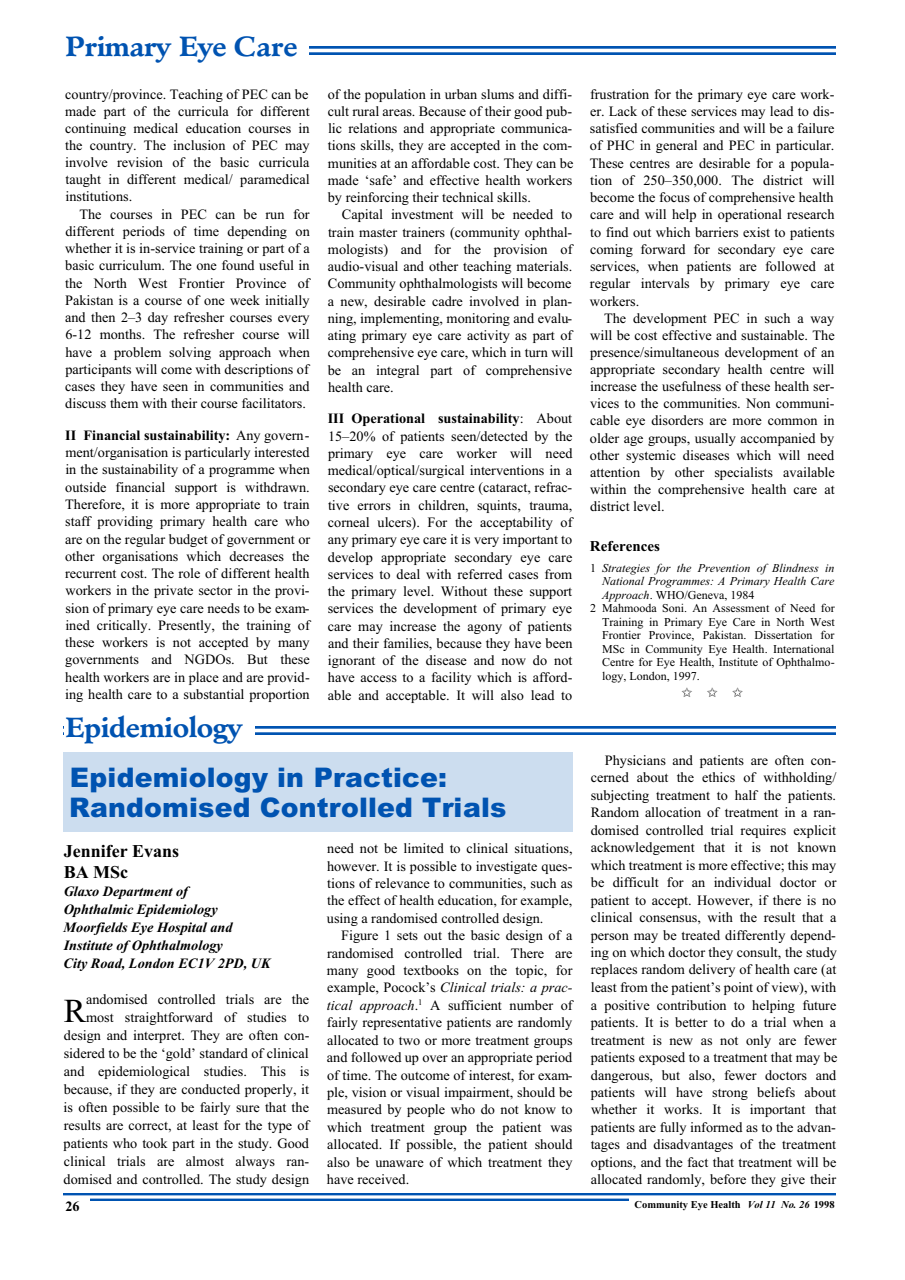
<style>
.page{position:relative;width:905px;height:1280px;background:#fff}
.page>*{position:absolute;margin:0;border:0;box-sizing:border-box;transform-origin:0 0}
.t1{font:33.6px "Times";color:#000}
.t2{font:900 27px/30px "Arial";letter-spacing:.005em;color:#0053b1}
.t3{font:700 27px "Minister";letter-spacing:-.015em;color:#0053b1}
.t4{font:700 18px/21.8px "Times New Roman";color:#000}
.t5{font:700 15px "Times New Roman";color:#000}
.t6{font:14.25px/17.2px "Times";color:#000;text-align:justify}
.t7{font:italic 700 14.25px/18px "Times New Roman";color:#000}
.t8{font:700 14.25px "Times New Roman";color:#000}
.t9{font:italic 14.25px "Times New Roman";color:#000}
.t10{font:13.5px "Zapf Dingbats";color:#000}
.t11{font:12px "Times";color:#000}
.t12{font:italic 12px/13.5px "Times New Roman";color:#000;text-align:right}
.t13{font:700 10.5px "Times New Roman";color:#000}
.s1{font-family:"Times";font-weight:400}
.s2{font-family:"Times";font-style:normal}
.s3{font-family:"Times New Roman";font-style:italic}
.s4{font-style:italic}
</style>
<div class="page">
<img style="left:64px;top:1193px;width:772px;height:7px">
<div style="left:64px;top:1197px;width:26px;height:22px;background:#fff"></div>
<div style="left:629px;top:1197px;width:207px;height:16px;background:#fff"></div>
<img style="left:309px;top:46px;width:527px;height:8px">
<img style="left:255px;top:727px;width:581px;height:7px">
<div style="left:64px;top:752px;width:508px;height:79px;background:#ccddef"></div>
<h2 class="t3" style="left:65px;top:36px;width:234px">Primary Eye Care</h2>
<p class="t6" style="left:65px;top:85px;width:246px">country/province. Teaching of PEC can be made part of the curricula for different continuing medical education courses in the country. The inclusion of PEC may involve revision of the basic curricula taught in different medical/ paramedical institutions.</p>
<p class="t6" style="left:65px;top:205px;width:246px;text-indent:14px">The courses in PEC can be run for different periods of time depending on whether it is in-service training or part of a basic curriculum. The one found useful in the North West Frontier Province of Pakistan is a course of one week initially and then 2–3 day refresher courses every 6-12 months. The refresher course will have a problem solving approach when participants will come with descriptions of cases they have seen in communities and discuss them with their course facilitators.</p>
<p class="t8" style="left:65px;top:427px;width:246px">II Financial sustainability: <span class="s1">Any govern-</span></p>
<p class="t6" style="left:65px;top:444px;width:247px">ment/organisation is particularly interested in the sustainability of a programme when outside financial support is withdrawn.<br>Therefore, it is more appropriate to train staff providing primary health care who are on the regular budget of government or other organisations which decreases the recurrent cost. The role of different health workers in the private sector in the provi&shy;sion of primary eye care needs to be exam&shy;ined critically. Presently, the training of these workers is not accepted by many governments and NGDOs. But these health workers are in place and are provid&shy;ing health care to a substantial proportion</p>
<h2 class="t3" style="left:65px;top:717px;width:178px">E p i d e m i o l o g y</h2>
<p class="t6" style="left:328px;top:85px;width:247px">of the population in urban slums and diffi&shy;cult rural areas. Because of their good pub&shy;lic relations and appropriate communica&shy;tions skills, they are accepted in the com&shy;munities at an affordable cost. They can be made ‘safe’ and effective health workers by reinforcing their technical skills.</p>
<p class="t6" style="left:328px;top:206px;width:247px;text-align:left;text-indent:14px">Capital investment will be needed to train master trainers (community ophthal&shy;mologists) and for the provision of audio-visual and other teaching materials.<br>Community ophthalmologists will become a new, desirable cadre involved in plan&shy;ning, implementing, monitoring and evalu&shy;ating primary eye care activity as part of comprehensive eye care, which in turn will be an integral part of comprehensive health care.</p>
<p class="t8" style="left:328px;top:411px;width:246px">III Operational sustainability<span class="s1">: About</span></p>
<p class="t6" style="left:328px;top:427px;width:246px">15–20% of patients seen/detected by the primary eye care worker will need medical/optical/surgical interventions in a secondary eye care centre (cataract, refrac&shy;tive errors in children, squints, trauma, corneal ulcers). For the acceptability of any primary eye care it is very important to develop appropriate secondary eye care services to deal with referred cases from the primary level. Without these support services the development of primary eye care may increase the agony of patients and their families, because they have been ignorant of the disease and now do not have access to a facility which is afford&shy;able and acceptable. It will also lead to</p>
<h2 class="t2" style="left:69px;top:761px;width:439px">Epidemiology in Practice:<br>Randomised Controlled Trials</h2>
<p class="t4" style="left:64px;top:840px;width:117px">Jennifer Evans<br>BA MSc</p>
<p class="t7" style="left:64px;top:882px;width:209px">Glaxo Department of<br>Ophthalmic Epidemiology<br>Moorfields Eye Hospital and<br>Institute of Ophthalmology<br>City Road, London EC1V 2PD, UK</p>
<h1 class="t1" style="left:64px;top:992px;width:24px">R</h1>
<p class="t6" style="left:64px;top:990px;width:247px;line-height:18px;text-align:right">andomised controlled trials are the most straightforward of studies to design and interpret. They are often con&shy;sidered to be the ‘gold’ standard of clinical and epidemiological studies. This is because, if they are conducted properly, it is often possible to be fairly sure that the results are correct, at least for the type of patients who took part in the study. Good clinical trials are almost always ran&shy;domised and controlled. The study design</p>
<p class="t6" style="left:327px;top:840px;width:247px">need not be limited to clinical situations, however. It is possible to investigate ques&shy;tions of relevance to communities, such as the effect of health education, for example, using a randomised controlled design.</p>
<p class="t6" style="left:327px;top:927px;width:247px;text-indent:14px">Figure 1 sets out the basic design of a randomised controlled trial. There are many good textbooks on the topic, for</p>
<p class="t9" style="left:327px;top:980px;width:247px"><span class="s2">example, Pocock’s</span> Clinical trials: a prac-</p>
<p class="t6" style="left:327px;top:996px;width:247px"><span class="s3">tical approach</span>.<sup>1</sup> A sufficient number of fairly representative patients are randomly allocated to two or more treatment groups and followed up over an appropriate period of time. The outcome of interest, for exam&shy;ple, vision or visual impairment, should be measured by people who do not know to which treatment group the patient was allocated. If possible, the patient should also be unaware of which treatment they have received.</p>
<p class="t6" style="left:590px;top:85px;width:246px">frustration for the primary eye care work&shy;er. Lack of these services may lead to dis&shy;satisfied communities and will be a failure of PHC in general and PEC in particular.<br>These centres are desirable for a popula&shy;tion of 250–350,000. The district will become the focus of comprehensive health care and will help in operational research to find out which barriers exist to patients coming forward for secondary eye care services, when patients are followed at regular intervals by primary eye care workers.</p>
<p class="t6" style="left:590px;top:310px;width:246px;text-indent:14px">The development PEC in such a way will be cost effective and sustainable. The presence/simultaneous development of an appropriate secondary health centre will increase the usefulness of these health ser&shy;vices to the communities. Non communi&shy;cable eye disorders are more common in older age groups, usually accompanied by other systemic diseases which will need attention by other specialists available within the comprehensive health care at district level.</p>
<p class="t5" style="left:590px;top:537px;width:71px">References</p>
<p class="t12" style="left:590px;top:561px;width:246px"><span class="s2">1</span> Strategies for the Prevention of Blindness in<br>National Programmes: A Primary Health Care</p>
<p class="t11" style="left:602px;top:588px;width:154px"><span class="s3">Approach</span>. WHO/Geneva, 1984</p>
<p class="t11" style="left:590px;top:601px;width:246px">2 Mahmooda Soni. An Assessment of Need for</p>
<p class="t11" style="left:602px;top:615px;width:234px">Training in Primary Eye Care in North West</p>
<p class="t11" style="left:602px;top:628px;width:234px">Frontier Province, Pakistan. Dissertation for</p>
<p class="t11" style="left:602px;top:642px;width:234px">MSc in Community Eye Health. International</p>
<p class="t11" style="left:602px;top:655px;width:234px">Centre for Eye Health, Institute of Ophthalmo-</p>
<p class="t11" style="left:602px;top:669px;width:99px">logy, London, 1997.</p>
<p class="t10" style="left:681px;top:686px;width:63px">✩✩✩</p>
<p class="t6" style="left:590px;top:751px;width:248px;text-indent:14px">Physicians and patients are often con&shy;cerned about the ethics of withholding/ subjecting treatment to half the patients.<br>Random allocation of treatment in a ran&shy;domised controlled trial requires explicit acknowledgement that it is not known which treatment is more effective; this may be difficult for an individual doctor or patient to accept. However, if there is no clinical consensus, with the result that a person may be treated differently depend&shy;ing on which doctor they consult, the study replaces random delivery of health care (at least from the patient’s point of view), with a positive contribution to helping future patients. It is better to do a trial when a treatment is new as not only are fewer patients exposed to a treatment that may be dangerous, but also, fewer doctors and patients will have strong beliefs about whether it works. It is important that patients are fully informed as to the advan&shy;tages and disadvantages of the treatment options, and the fact that treatment will be allocated randomly, before they give their</p>
<p class="t8" style="left:65px;top:1198px;width:16px">26</p>
<p class="t13" style="left:634px;top:1198px;width:202px">Community Eye Health <span class="s4">Vol 11 No. 26</span> 1998</p>
</div>
